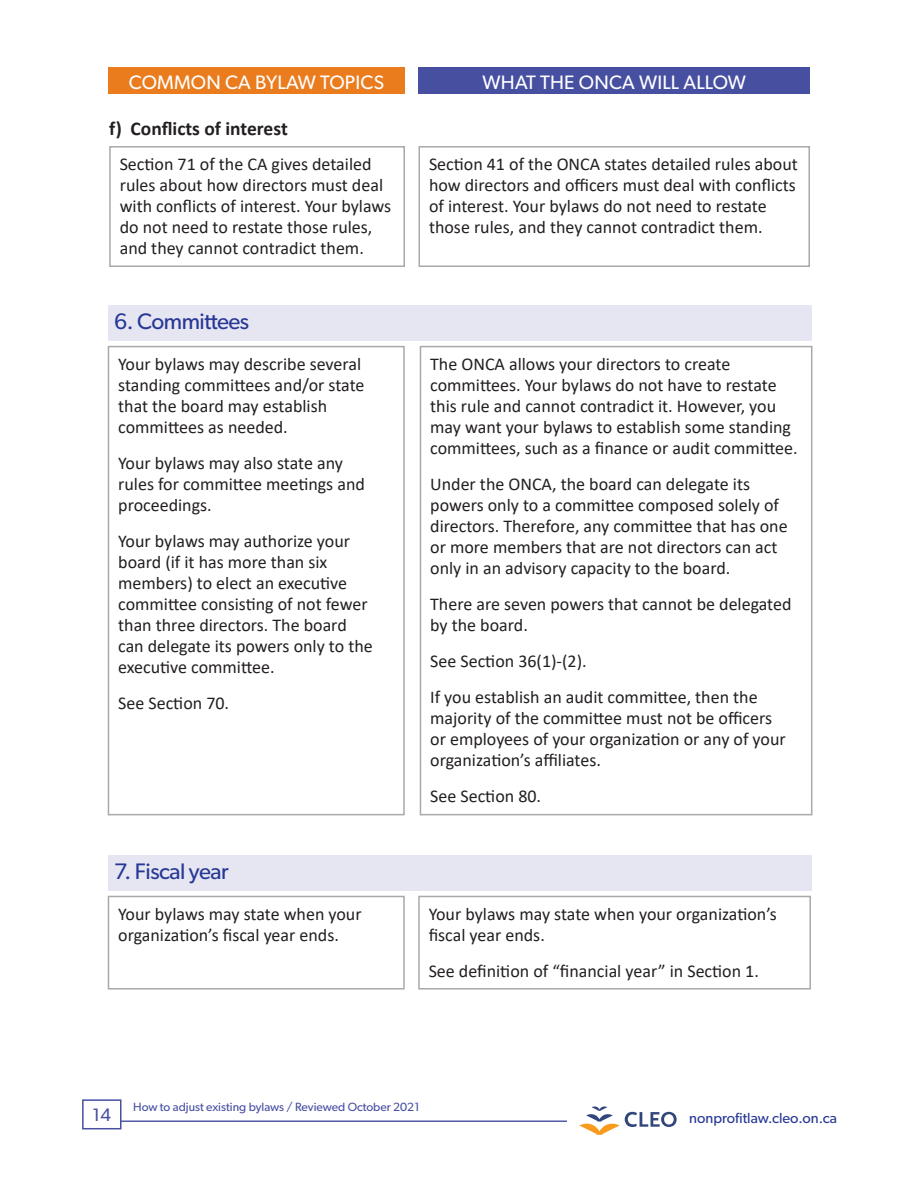
<style>
.page{position:relative;width:918px;height:1188px;background:#fff}
.page>*{position:absolute;margin:0;border:0;box-sizing:border-box;transform-origin:0 0}
.Purple_box_subheadin{font:22.5px "Gibson";letter-spacing:-.02em;color:#273895}
.Black_subheading{font:700 19.5px "Calibri";color:#231f20}
.What_the_ONCA_will_a{font:19.5px "Gibson";letter-spacing:.01em;color:#fff}
.Common_bylaw_white_h{font:19.5px "Gibson";letter-spacing:.01em;color:#fff}
.Paragraph_-_box_-_mo{font:18px/21px "Calibri";color:#231f20}
.t1{font:18px "Gibson";color:#474fa1}
.t2{font:14.7px "Gibson";color:#273895}
.t3{font:12px "Gibson";color:#474fa1}
</style>
<div class="page">
<hr style="left:83px;top:1121px;width:484px;height:1px;background:#474fa1">
<div style="left:83px;top:1100px;width:38px;height:29px;background:#fff"></div>
<div style="left:82px;top:1099px;width:39px;height:30px;border:2px solid #474fa1"></div>
<svg style="left:579px;top:1106px;width:98px;height:29px"></svg>
<div style="left:109px;top:146px;width:296px;height:121px;border:2px solid #a8a9ad"></div>
<div style="left:418px;top:146px;width:392px;height:121px;border:2px solid #a8a9ad"></div>
<div style="left:108px;top:68px;width:297px;height:26px;background:#ea7c1d"></div>
<div style="left:418px;top:68px;width:392px;height:26px;background:#474fa1"></div>
<div style="left:108px;top:305px;width:703px;height:36px;background:#e6e5f2"></div>
<div style="left:108px;top:346px;width:297px;height:469px;border:2px solid #a8a9ad"></div>
<div style="left:420px;top:346px;width:392px;height:469px;border:2px solid #a8a9ad"></div>
<div style="left:108px;top:855px;width:703px;height:36px;background:#e6e5f2"></div>
<div style="left:108px;top:896px;width:297px;height:94px;border:2px solid #a8a9ad"></div>
<div style="left:418px;top:896px;width:393px;height:94px;border:2px solid #a8a9ad"></div>
<p class="Common_bylaw_white_h" style="left:129px;top:71px;width:257px">COMMON CA BYLAW TOPICS</p>
<p class="What_the_ONCA_will_a" style="left:483px;top:71px;width:265px">WHAT THE ONCA WILL ALLOW</p>
<p class="Black_subheading" style="left:109px;top:114px;width:180px">f) Conflicts of interest</p>
<p class="Paragraph_-_box_-_mo" style="left:120px;top:153px;width:273px">Section 71 of the CA gives detailed rules about how directors must deal with conflicts of interest. Your bylaws do not need to restate those rules, and they cannot contradict them.</p>
<p class="Paragraph_-_box_-_mo" style="left:429px;top:153px;width:370px">Section 41 of the ONCA states detailed rules about how directors and officers must deal with conflicts of interest. Your bylaws do not need to restate those rules, and they cannot contradict them.</p>
<p class="Purple_box_subheadin" style="left:114px;top:308px;width:137px">6. Committees</p>
<p class="Paragraph_-_box_-_mo" style="left:118px;top:353px;width:248px">Your bylaws may describe several standing committees and/or state that the board may establish committees as needed.</p>
<p class="Paragraph_-_box_-_mo" style="left:118px;top:452px;width:248px">Your bylaws may also state any rules for committee meetings and proceedings.</p>
<p class="Paragraph_-_box_-_mo" style="left:118px;top:530px;width:256px">Your bylaws may authorize your board (if it has more than six members) to elect an executive committee consisting of not fewer than three directors. The board can delegate its powers only to the executive committee.</p>
<p class="Paragraph_-_box_-_mo" style="left:118px;top:692px;width:112px">See Section 70.</p>
<p class="Paragraph_-_box_-_mo" style="left:430px;top:353px;width:369px">The ONCA allows your directors to create committees. Your bylaws do not have to restate this rule and cannot contradict it. However, you may want your bylaws to establish some standing committees, such as a finance or audit committee.</p>
<p class="Paragraph_-_box_-_mo" style="left:430px;top:473px;width:359px">Under the ONCA, the board can delegate its powers only to a committee composed solely of directors. Therefore, any committee that has one or more members that are not directors can act only in an advisory capacity to the board.</p>
<p class="Paragraph_-_box_-_mo" style="left:430px;top:593px;width:363px">There are seven powers that cannot be delegated by the board.</p>
<p class="Paragraph_-_box_-_mo" style="left:430px;top:650px;width:158px">See Section 36(1)-(2).</p>
<p class="Paragraph_-_box_-_mo" style="left:430px;top:686px;width:357px">If you establish an audit committee, then the majority of the committee must not be officers or employees of your organization or any of your organization’s affiliates.</p>
<p class="Paragraph_-_box_-_mo" style="left:430px;top:785px;width:112px">See Section 80.</p>
<p class="Purple_box_subheadin" style="left:114px;top:858px;width:116px">7. Fiscal year</p>
<p class="Paragraph_-_box_-_mo" style="left:118px;top:903px;width:245px">Your bylaws may state when your organization’s fiscal year ends.</p>
<p class="Paragraph_-_box_-_mo" style="left:429px;top:903px;width:350px">Your bylaws may state when your organization’s fiscal year ends.</p>
<p class="Paragraph_-_box_-_mo" style="left:429px;top:960px;width:332px">See definition of “financial year” in Section 1.</p>
<p class="t1" style="left:93px;top:1104px;width:20px">14</p>
<p class="t3" style="left:133px;top:1100px;width:288px">How to adjust existing bylaws / Reviewed October 2021</p>
<p class="t2" style="left:689px;top:1109px;width:149px">nonprofitlaw.cleo.on.ca</p>
</div>
